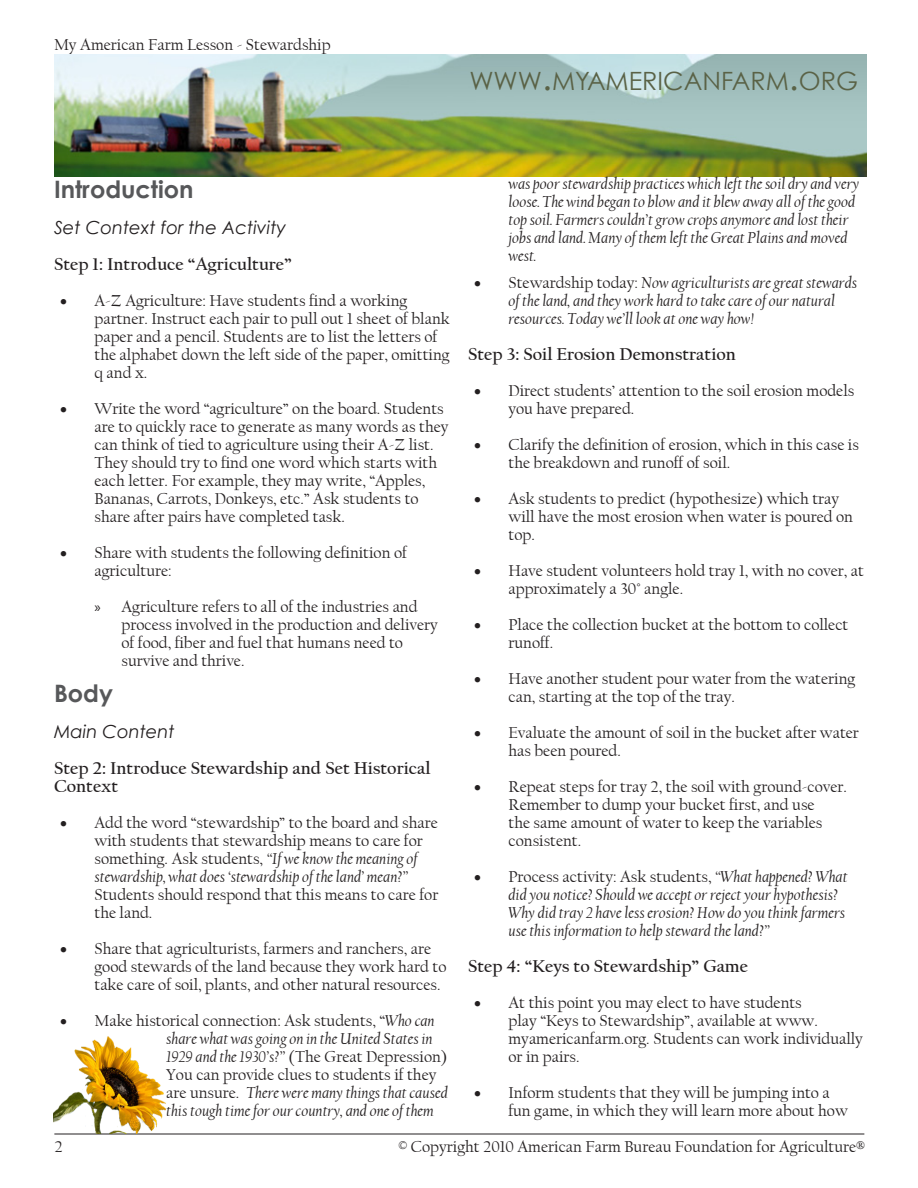
<style>
.page{position:relative;width:918px;height:1188px;background:#fff}
.page>*{position:absolute;margin:0;border:0;box-sizing:border-box;transform-origin:0 0}
.Page_Title{font:25.2px "Century Gothic";color:#5a6246}
.Heading{font:700 24px "Century Gothic";color:#57585a}
.Teaching_Step{font:700 18px/18px "Californian FB";color:#231f20}
.Lesson_Activity_Head{font:italic 18px "Century Gothic";color:#231f20}
.Bulleted_List_-_Leve{font:16.5px/18px "Californian FB";color:#231f20}
.Bulleted_List_-_Leve-2{font:italic 16.5px/18px "Californian FB";color:#231f20}
.s1{font-size:36px}
.s2{font-family:"Myriad Pro";font-size:15px}
.s3{font-style:italic}
.s4{font-style:normal}
</style>
<div class="page">
<hr style="left:54px;top:1134px;width:810px;height:1px;background:#231f20">
<img style="left:54px;top:1037px;width:112px;height:97px">
<img style="left:54px;top:54px;width:813px;height:122px">
<p class="Bulleted_List_-_Leve" style="left:54px;top:36px;width:278px">My American Farm Lesson - Stewardship</p>
<p class="Page_Title" style="left:469px;top:66px;width:390px">WWW<span class="s1">.</span>MYAMERICANFARM<span class="s1">.</span>ORG</p>
<p class="Heading" style="left:54px;top:171px;width:141px">Introduction</p>
<p class="Lesson_Activity_Head" style="left:54px;top:215px;width:234px">Set Context for the Activity</p>
<p class="Teaching_Step" style="left:54px;top:255px;width:239px">Step 1: Introduce “Agriculture”</p>
<p class="Bulleted_List_-_Leve" style="left:94px;top:292px;width:357px;text-indent:-34px">• A-Z Agriculture: Have students find a working partner. Instruct each pair to pull out 1 sheet of blank paper and a pencil. Students are to list the letters of the alphabet down the left side of the paper, omitting q and x.</p>
<p class="Bulleted_List_-_Leve" style="left:94px;top:400px;width:356px;text-indent:-34px">• Write the word “agriculture” on the board. Students are to quickly race to generate as many words as they can think of tied to agriculture using their A-Z list.<br>They should try to find one word which starts with each letter. For example, they may write, “Apples, Bananas, Carrots, Donkeys, etc.” Ask students to share after pairs have completed task.</p>
<p class="Bulleted_List_-_Leve" style="left:94px;top:544px;width:314px;text-indent:-34px">• Share with students the following definition of agriculture:</p>
<p class="Bulleted_List_-_Leve" style="left:122px;top:598px;width:318px;text-indent:-27px"><span class="s2">»</span> Agriculture refers to all of the industries and process involved in the production and delivery of food, fiber and fuel that humans need to survive and thrive.</p>
<p class="Heading" style="left:54px;top:675px;width:61px">Body</p>
<p class="Lesson_Activity_Head" style="left:54px;top:719px;width:122px">Main Content</p>
<p class="Teaching_Step" style="left:54px;top:759px;width:378px">Step 2: Introduce Stewardship and Set Historical<br>Context</p>
<p class="Bulleted_List_-_Leve" style="left:94px;top:814px;width:345px;text-indent:-34px">• Add the word “stewardship” to the board and share with students that stewardship means to care for something. Ask students, <span class="s3">“If we know the meaning of stewardship, what does ‘stewardship of the land’ mean?” </span>Students should respond that this means to care for the land.</p>
<p class="Bulleted_List_-_Leve" style="left:94px;top:940px;width:353px;text-indent:-34px">• Share that agriculturists, farmers and ranchers, are good stewards of the land because they work hard to take care of soil, plants, and other natural resources.</p>
<p class="Bulleted_List_-_Leve-2" style="left:166px;top:1012px;width:283px;text-indent:-106px">• <span class="s4">Make historical connection: Ask students, “</span>Who can share what was going on in the United States in 1929 and the 1930’s?” <span class="s4">(The Great Depression)<br>You can provide clues to students if they are unsure.</span> There were many things that caused this tough time for our country, and one of them</p>
<p class="Bulleted_List_-_Leve-2" style="left:508px;top:175px;width:352px">was poor stewardship practices which left the soil dry and very loose. The wind began to blow and it blew away all of the good top soil. Farmers couldn’t grow crops anymore and lost their jobs and land. Many of them left the Great Plains and moved west.</p>
<p class="Bulleted_List_-_Leve-2" style="left:508px;top:274px;width:350px;text-indent:-34px">• <span class="s4">Stewardship today:</span> Now agriculturists are great stewards of the land, and they work hard to take care of our natural resources. Today we’ll look at one way how!</p>
<p class="Teaching_Step" style="left:468px;top:345px;width:270px">Step 3: Soil Erosion Demonstration</p>
<p class="Bulleted_List_-_Leve" style="left:508px;top:382px;width:347px;text-indent:-34px">• Direct students’ attention to the soil erosion models you have prepared.</p>
<p class="Bulleted_List_-_Leve" style="left:508px;top:436px;width:352px;text-indent:-34px">• Clarify the definition of erosion, which in this case is the breakdown and runoff of soil.</p>
<p class="Bulleted_List_-_Leve" style="left:508px;top:490px;width:346px;text-indent:-34px">• Ask students to predict (hypothesize) which tray will have the most erosion when water is poured on top.</p>
<p class="Bulleted_List_-_Leve" style="left:508px;top:562px;width:357px;text-indent:-34px">• Have student volunteers hold tray 1, with no cover, at approximately a 30˚ angle.</p>
<p class="Bulleted_List_-_Leve" style="left:508px;top:616px;width:341px;text-indent:-34px">• Place the collection bucket at the bottom to collect runoff.</p>
<p class="Bulleted_List_-_Leve" style="left:508px;top:670px;width:348px;text-indent:-34px">• Have another student pour water from the watering can, starting at the top of the tray.</p>
<p class="Bulleted_List_-_Leve" style="left:508px;top:724px;width:352px;text-indent:-34px">• Evaluate the amount of soil in the bucket after water has been poured.</p>
<p class="Bulleted_List_-_Leve" style="left:508px;top:778px;width:340px;text-indent:-34px">• Repeat steps for tray 2, the soil with ground-cover.<br>Remember to dump your bucket first, and use<br>the same amount of water to keep the variables consistent.</p>
<p class="Bulleted_List_-_Leve-2" style="left:508px;top:868px;width:341px;text-indent:-34px">• <span class="s4">Process activity: Ask students,</span> “What happened? What did you notice? Should we accept or reject your hypothesis?<br>Why did tray 2 have less erosion? How do you think farmers use this information to help steward the land?”</p>
<p class="Teaching_Step" style="left:468px;top:957px;width:281px">Step 4: “Keys to Stewardship” Game</p>
<p class="Bulleted_List_-_Leve" style="left:508px;top:994px;width:356px;text-indent:-34px">• At this point you may elect to have students<br>play “Keys to Stewardship”, available at www. myamericanfarm.org. Students can work individually or in pairs.</p>
<p class="Bulleted_List_-_Leve" style="left:508px;top:1084px;width:341px;text-indent:-34px">• Inform students that they will be jumping into a fun game, in which they will learn more about how</p>
<p class="Bulleted_List_-_Leve" style="left:54px;top:1138px;width:10px">2</p>
<p class="Bulleted_List_-_Leve" style="left:398px;top:1138px;width:468px">© Copyright 2010 American Farm Bureau Foundation for Agriculture®</p>
</div>
